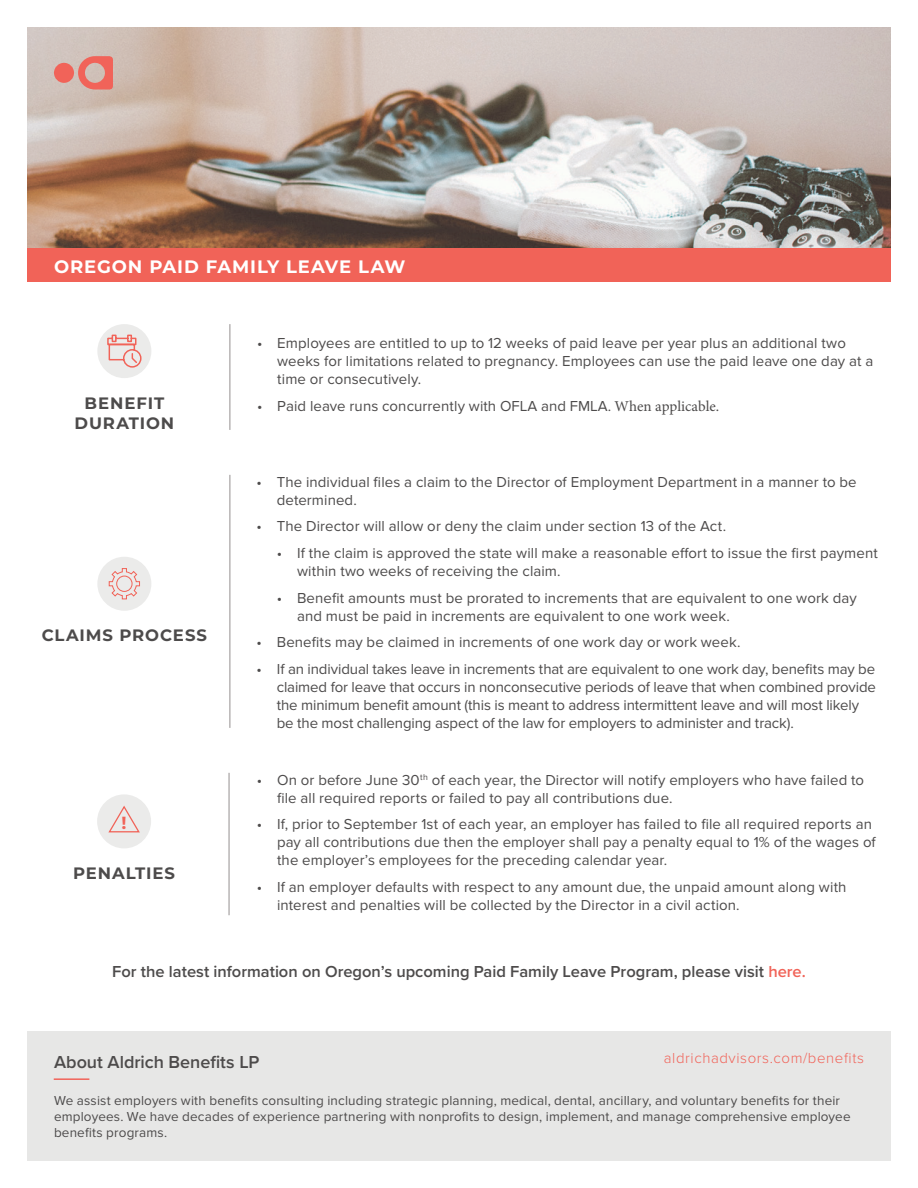
<style>
.page{position:relative;width:918px;height:1188px;background:#fff}
.page>*{position:absolute;margin:0;border:0;box-sizing:border-box;transform-origin:0 0}
.t1{font:700 18px "Montserrat";letter-spacing:.05em;color:#fff}
.t2{font:600 18px "Proxima Nova";color:#4d4b4b}
.t3{font:700 17.55px "Montserrat";color:#f16358}
.t4{font:600 16.5px "Proxima Nova";color:#4d4b4b}
.t5{font:700 16.5px "Montserrat";letter-spacing:.055em;color:#4d4b4b}
.t6{font:15px/18px "Proxima Nova";letter-spacing:.005em;color:#4d4b4b}
.t7{font:300 15px "Proxima Nova";letter-spacing:.04em;color:#f16359}
.t8{font:13.5px/16.2px "Proxima Nova";letter-spacing:.01em;color:#4d4b4b}
.s1{font-family:"Minion Pro"}
.s2{color:#f16358}
</style>
<div class="page">
<img style="left:27px;top:27px;width:864px;height:222px">
<div style="left:27px;top:249px;width:864px;height:33px;background:#f16358"></div>
<hr style="left:230px;top:324px;width:1px;height:106px;background:#949090">
<div style="left:97px;top:324px;width:54px;height:54px;background:#ebebea;border-radius:50%"></div>
<svg style="left:107px;top:334px;width:35px;height:34px"></svg>
<hr style="left:230px;top:475px;width:1px;height:253px;background:#949090">
<div style="left:97px;top:557px;width:54px;height:54px;background:#ebebea;border-radius:50%"></div>
<svg style="left:108px;top:568px;width:32px;height:32px"></svg>
<div style="left:97px;top:794px;width:54px;height:54px;background:#ebebea;border-radius:50%"></div>
<hr style="left:229px;top:773px;width:1px;height:142px;background:#949090">
<svg style="left:108px;top:805px;width:32px;height:28px"></svg>
<div style="left:27px;top:1031px;width:864px;height:130px;background:#e7e7e6"></div>
<hr style="left:54px;top:1078px;width:35px;height:2px;background:#f16359">
<div style="left:54px;top:63px;width:20px;height:20px;background:#f16359;border-radius:50%"></div>
<svg style="left:78px;top:56px;width:35px;height:34px"></svg>
<p class="t1" style="left:54px;top:253px;width:353px">OREGON PAID FAMILY LEAVE LAW</p>
<p class="t6" style="left:277px;top:334px;width:598px;text-indent:-20px">• Employees are entitled to up to 12 weeks of paid leave per year plus an additional two weeks for limitations related to pregnancy. Employees can use the paid leave one day at a time or consecutively.</p>
<p class="t5" style="left:84px;top:391px;width:81px">BENEFIT</p>
<p class="t6" style="left:257px;top:397px;width:464px">• Paid leave runs concurrently with OFLA and FMLA. <span class="s1">When applicable.</span></p>
<p class="t5" style="left:75px;top:411px;width:101px">DURATION</p>
<p class="t5" style="left:42px;top:624px;width:167px">CLAIMS PROCESS</p>
<p class="t3" style="left:122px;top:810px;width:7px">!</p>
<p class="t5" style="left:73px;top:861px;width:104px">PENALTIES</p>
<p class="t6" style="left:277px;top:473px;width:581px;text-indent:-20px">• The individual files a claim to the Director of Employment Department in a manner to be determined.</p>
<p class="t6" style="left:256px;top:518px;width:471px">• The Director will allow or deny the claim under section 13 of the Act.</p>
<p class="t6" style="left:297px;top:544px;width:582px;text-indent:-20px">• If the claim is approved the state will make a reasonable effort to issue the first payment within two weeks of receiving the claim.</p>
<p class="t6" style="left:297px;top:589px;width:561px;text-indent:-20px">• Benefit amounts must be prorated to increments that are equivalent to one work day and must be paid in increments are equivalent to one work week.</p>
<p class="t6" style="left:256px;top:633px;width:485px">• Benefits may be claimed in increments of one work day or work week.</p>
<p class="t6" style="left:277px;top:660px;width:601px;text-indent:-20px">• If an individual takes leave in increments that are equivalent to one work day, benefits may be claimed for leave that occurs in nonconsecutive periods of leave that when combined provide the minimum benefit amount (this is meant to address intermittent leave and will most likely be the most challenging aspect of the law for employers to administer and track).</p>
<p class="t6" style="left:277px;top:771px;width:589px;text-indent:-20px">• On or before June 30<sup>th</sup> of each year, the Director will notify employers who have failed to file all required reports or failed to pay all contributions due.</p>
<p class="t6" style="left:277px;top:816px;width:600px;text-indent:-20px">• If, prior to September 1st of each year, an employer has failed to file all required reports an pay all contributions due then the employer shall pay a penalty equal to 1% of the wages of the employer’s employees for the preceding calendar year.</p>
<p class="t6" style="left:277px;top:878px;width:571px;text-indent:-20px">• If an employer defaults with respect to any amount due, the unpaid amount along with interest and penalties will be collected by the Director in a civil action.</p>
<p class="t4" style="left:112px;top:959px;width:695px">For the latest information on Oregon’s upcoming Paid Family Leave Program, please visit <span class="s2">here.</span></p>
<p class="t7" style="left:664px;top:1047px;width:202px">aldrichadvisors.com/benefits</p>
<p class="t2" style="left:54px;top:1049px;width:207px">About Aldrich Benefits LP</p>
<p class="t8" style="left:54px;top:1093px;width:798px">We assist employers with benefits consulting including strategic planning, medical, dental, ancillary, and voluntary benefits for their employees. We have decades of experience partnering with nonprofits to design, implement, and manage comprehensive employee benefits programs.</p>
</div>
